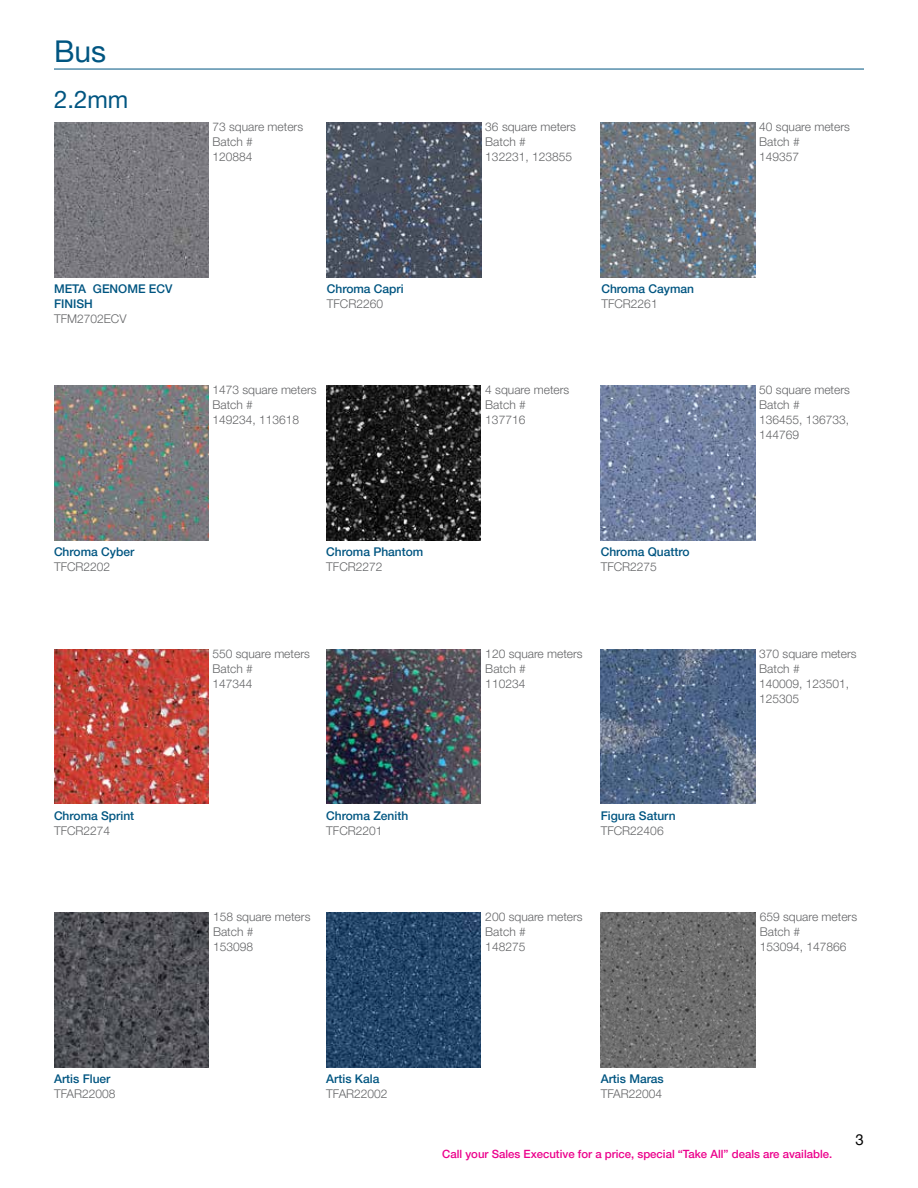
<style>
.page{position:relative;width:918px;height:1188px;background:#fff}
.page>*{position:absolute;margin:0;border:0;box-sizing:border-box;transform-origin:0 0}
.t1{font:30px "Helvetica Neue LT Pro";color:#005581}
.t2{font:24px "Helvetica Neue LT Pro";color:#005581}
.t3{font:15px "Helvetica Neue LT Pro";color:#000}
.t4{font:300 12px/15px "Helvetica Neue LT Pro";color:#636466}
.t5{font:500 12px/15px "Helvetica Neue LT Pro";color:#005581}
.t6{font:500 11.4px "Helvetica Neue LT Pro";color:#ec008c}
</style>
<div class="page">
<hr style="left:54px;top:69px;width:810px;height:1px;background:#005581">
<img style="left:54px;top:123px;width:155px;height:154px">
<img style="left:327px;top:123px;width:154px;height:154px">
<img style="left:601px;top:123px;width:154px;height:154px">
<img style="left:54px;top:386px;width:155px;height:154px">
<img style="left:326px;top:386px;width:155px;height:154px">
<img style="left:601px;top:386px;width:154px;height:154px">
<img style="left:54px;top:649px;width:155px;height:155px">
<img style="left:326px;top:649px;width:155px;height:155px">
<img style="left:54px;top:913px;width:155px;height:154px">
<img style="left:601px;top:649px;width:154px;height:155px">
<img style="left:326px;top:913px;width:155px;height:154px">
<img style="left:601px;top:913px;width:154px;height:154px">
<h1 class="t1" style="left:54px;top:33px;width:54px">Bus</h1>
<h2 class="t2" style="left:54px;top:85px;width:76px">2.2mm</h2>
<p class="t4" style="left:213px;top:119px;width:92px">73 square meters<br>Batch #<br>120884</p>
<p class="t4" style="left:759px;top:119px;width:92px">40 square meters<br>Batch #<br>149357</p>
<p class="t4" style="left:485px;top:119px;width:92px">36 square meters<br>Batch #<br>132231, 123855</p>
<p class="t5" style="left:54px;top:281px;width:120px">META GENOME ECV<br>FINISH</p>
<p class="t4" style="left:54px;top:311px;width:74px">TFM2702ECV</p>
<p class="t5" style="left:327px;top:281px;width:78px">Chroma Capri</p>
<p class="t4" style="left:327px;top:296px;width:58px">TFCR2260</p>
<p class="t5" style="left:601px;top:281px;width:94px">Chroma Cayman</p>
<p class="t4" style="left:601px;top:296px;width:58px">TFCR2261</p>
<p class="t4" style="left:213px;top:382px;width:106px">1473 square meters<br>Batch #<br>149234, 113618</p>
<p class="t4" style="left:485px;top:382px;width:86px">4 square meters<br>Batch #<br>137716</p>
<p class="t4" style="left:759px;top:382px;width:92px">50 square meters<br>Batch #<br>136455, 136733,<br>144769</p>
<p class="t5" style="left:54px;top:544px;width:82px">Chroma Cyber</p>
<p class="t4" style="left:54px;top:559px;width:58px">TFCR2202</p>
<p class="t5" style="left:54px;top:808px;width:82px">Chroma Sprint</p>
<p class="t4" style="left:54px;top:823px;width:58px">TFCR2274</p>
<p class="t5" style="left:326px;top:544px;width:99px">Chroma Phantom</p>
<p class="t4" style="left:326px;top:559px;width:58px">TFCR2272</p>
<p class="t5" style="left:601px;top:544px;width:90px">Chroma Quattro</p>
<p class="t4" style="left:601px;top:559px;width:58px">TFCR2275</p>
<p class="t4" style="left:213px;top:646px;width:99px">550 square meters<br>Batch #<br>147344</p>
<p class="t4" style="left:485px;top:646px;width:99px">120 square meters<br>Batch #<br>110234</p>
<p class="t4" style="left:759px;top:646px;width:99px">370 square meters<br>Batch #<br>140009, 123501,<br>125305</p>
<p class="t5" style="left:326px;top:808px;width:84px">Chroma Zenith</p>
<p class="t4" style="left:326px;top:823px;width:58px">TFCR2201</p>
<p class="t5" style="left:601px;top:808px;width:76px">Figura Saturn</p>
<p class="t4" style="left:601px;top:823px;width:64px">TFCR22406</p>
<p class="t4" style="left:213px;top:909px;width:99px">158 square meters<br>Batch #<br>153098</p>
<p class="t4" style="left:485px;top:909px;width:99px">200 square meters<br>Batch #<br>148275</p>
<p class="t4" style="left:760px;top:909px;width:99px">659 square meters<br>Batch #<br>153094, 147866</p>
<p class="t5" style="left:54px;top:1071px;width:58px">Artis Fluer</p>
<p class="t4" style="left:54px;top:1086px;width:63px">TFAR22008</p>
<p class="t5" style="left:326px;top:1071px;width:55px">Artis Kala</p>
<p class="t4" style="left:326px;top:1086px;width:63px">TFAR22002</p>
<p class="t5" style="left:601px;top:1071px;width:65px">Artis Maras</p>
<p class="t4" style="left:601px;top:1086px;width:63px">TFAR22004</p>
<p class="t6" style="left:442px;top:1147px;width:392px">Call your Sales Executive for a price, special “Take All” deals are available.</p>
<p class="t3" style="left:856px;top:1130px;width:10px">3</p>
</div>
